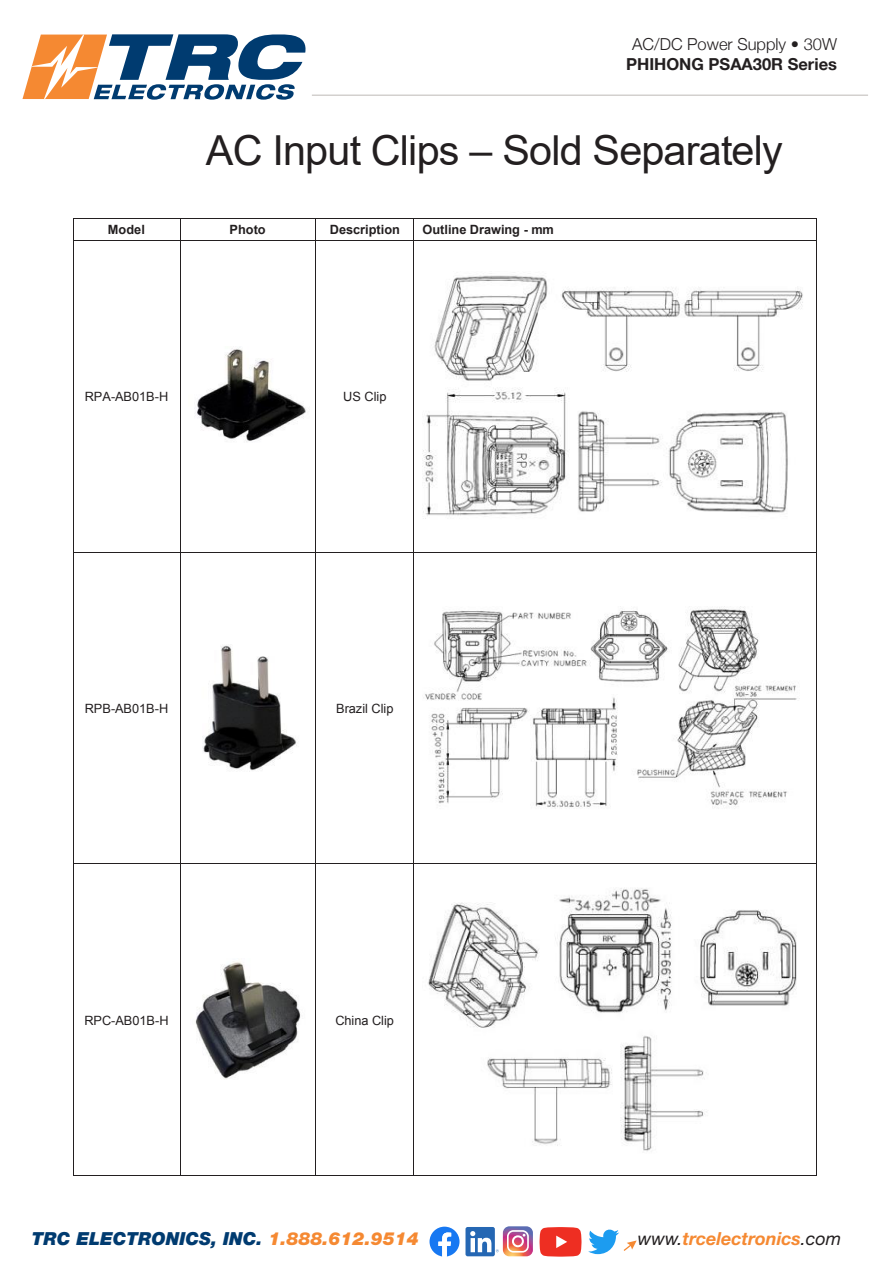
<style>
.page{position:relative;width:891px;height:1269px;background:#fff}
.page>*{position:absolute;margin:0;border:0;box-sizing:border-box;transform-origin:0 0}
.t1{font:41.4px "Arial";letter-spacing:-.02em;color:#231f20}
.t2{font:italic 900 18px "Helvetica Neue LT Std";color:#003b70}
.t3{font:italic 700 18px "Helvetica Neue LT Std";color:#f58932}
.t4{font:300 16.5px "Helvetica Neue";color:#231f20}
.t5{font:700 16.5px "Helvetica Neue";color:#231f20}
.t6{font:12.75px "Arial";letter-spacing:-.005em;color:#231f20}
.t7{font:700 12.75px "Arial";color:#231f20}
.s1{color:#f58932}
.s2{font-weight:400;color:#231f20}
</style>
<div class="page">
<hr style="left:312px;top:94px;width:556px;height:2px;background:#d3d0ce">
<svg style="left:22px;top:34px;width:284px;height:66px"></svg>
<svg style="left:430px;top:1227px;width:30px;height:30px"></svg>
<svg style="left:540px;top:1227px;width:42px;height:30px"></svg>
<svg style="left:588px;top:1229px;width:49px;height:25px"></svg>
<div style="left:466px;top:1227px;width:29px;height:29px;background:#2567b3;border-radius:2px"></div>
<svg style="left:470px;top:1226px;width:63px;height:30px"></svg>
<hr style="left:73px;top:218px;width:107px;height:1px;background:#231f20">
<hr style="left:180px;top:218px;width:135px;height:1px;background:#231f20">
<hr style="left:316px;top:218px;width:98px;height:1px;background:#231f20">
<hr style="left:414px;top:218px;width:402px;height:1px;background:#231f20">
<svg style="left:73px;top:219px;width:1px;height:21px"></svg>
<hr style="left:73px;top:240px;width:107px;height:1px;background:#231f20">
<svg style="left:180px;top:219px;width:1px;height:21px"></svg>
<hr style="left:180px;top:240px;width:135px;height:1px;background:#231f20">
<svg style="left:315px;top:218px;width:1px;height:22px"></svg>
<hr style="left:316px;top:240px;width:98px;height:1px;background:#231f20">
<hr style="left:414px;top:240px;width:402px;height:1px;background:#231f20">
<svg style="left:816px;top:218px;width:1px;height:22px"></svg>
<hr style="left:73px;top:240px;width:1px;height:312px;background:#231f20">
<hr style="left:180px;top:240px;width:1px;height:312px;background:#231f20">
<hr style="left:315px;top:240px;width:1px;height:312px;background:#231f20">
<hr style="left:414px;top:240px;width:1px;height:312px;background:#231f20">
<hr style="left:816px;top:240px;width:1px;height:312px;background:#231f20">
<hr style="left:73px;top:552px;width:107px;height:1px;background:#231f20">
<hr style="left:180px;top:552px;width:135px;height:1px;background:#231f20">
<hr style="left:316px;top:552px;width:98px;height:1px;background:#231f20">
<hr style="left:414px;top:552px;width:402px;height:1px;background:#231f20">
<hr style="left:73px;top:553px;width:1px;height:311px;background:#231f20">
<hr style="left:180px;top:553px;width:1px;height:311px;background:#231f20">
<hr style="left:315px;top:553px;width:1px;height:311px;background:#231f20">
<hr style="left:414px;top:553px;width:1px;height:311px;background:#231f20">
<hr style="left:816px;top:553px;width:1px;height:311px;background:#231f20">
<hr style="left:73px;top:864px;width:107px;height:1px;background:#231f20">
<hr style="left:180px;top:864px;width:135px;height:1px;background:#231f20">
<hr style="left:316px;top:864px;width:98px;height:1px;background:#231f20">
<hr style="left:414px;top:864px;width:402px;height:1px;background:#231f20">
<hr style="left:73px;top:864px;width:1px;height:311px;background:#231f20">
<hr style="left:73px;top:1175px;width:107px;height:1px;background:#231f20">
<hr style="left:180px;top:864px;width:1px;height:311px;background:#231f20">
<hr style="left:180px;top:1175px;width:135px;height:1px;background:#231f20">
<hr style="left:315px;top:864px;width:1px;height:311px;background:#231f20">
<hr style="left:316px;top:1175px;width:98px;height:1px;background:#231f20">
<hr style="left:414px;top:864px;width:1px;height:311px;background:#231f20">
<hr style="left:414px;top:1175px;width:402px;height:1px;background:#231f20">
<hr style="left:816px;top:864px;width:1px;height:311px;background:#231f20">
<img style="left:195px;top:347px;width:111px;height:95px">
<img style="left:422px;top:275px;width:381px;height:244px">
<img style="left:202px;top:645px;width:95px;height:127px">
<img style="left:425px;top:606px;width:375px;height:203px">
<img style="left:195px;top:961px;width:106px;height:118px">
<img style="left:428px;top:888px;width:369px;height:263px">
<p class="t4" style="left:632px;top:31px;width:206px">AC/DC Power Supply • 30W</p>
<p class="t5" style="left:626px;top:51px;width:212px">PHIHONG PSAA30R Series</p>
<h1 class="t1" style="left:206px;top:122px;width:578px">AC Input Clips – Sold Separately</h1>
<p class="t7" style="left:108px;top:221px;width:38px">Model</p>
<p class="t7" style="left:230px;top:221px;width:38px">Photo</p>
<p class="t7" style="left:330px;top:221px;width:72px">Description</p>
<p class="t7" style="left:423px;top:221px;width:133px">Outline Drawing - mm</p>
<p class="t6" style="left:85px;top:388px;width:85px">RPA-AB01B-H</p>
<p class="t6" style="left:343px;top:388px;width:45px">US Clip</p>
<p class="t6" style="left:85px;top:700px;width:85px">RPB-AB01B-H</p>
<p class="t6" style="left:336px;top:700px;width:59px">Brazil Clip</p>
<p class="t6" style="left:84px;top:1012px;width:86px">RPC-AB01B-H</p>
<p class="t6" style="left:335px;top:1012px;width:60px">China Clip</p>
<p class="t2" style="left:32px;top:1227px;width:388px">TRC ELECTRONICS, INC. <span class="s1">1.888.612.9514</span></p>
<p class="t3" style="left:638px;top:1227px;width:205px"><span class="s2">www.</span>trcelectronics<span class="s2">.com</span></p>
</div>
